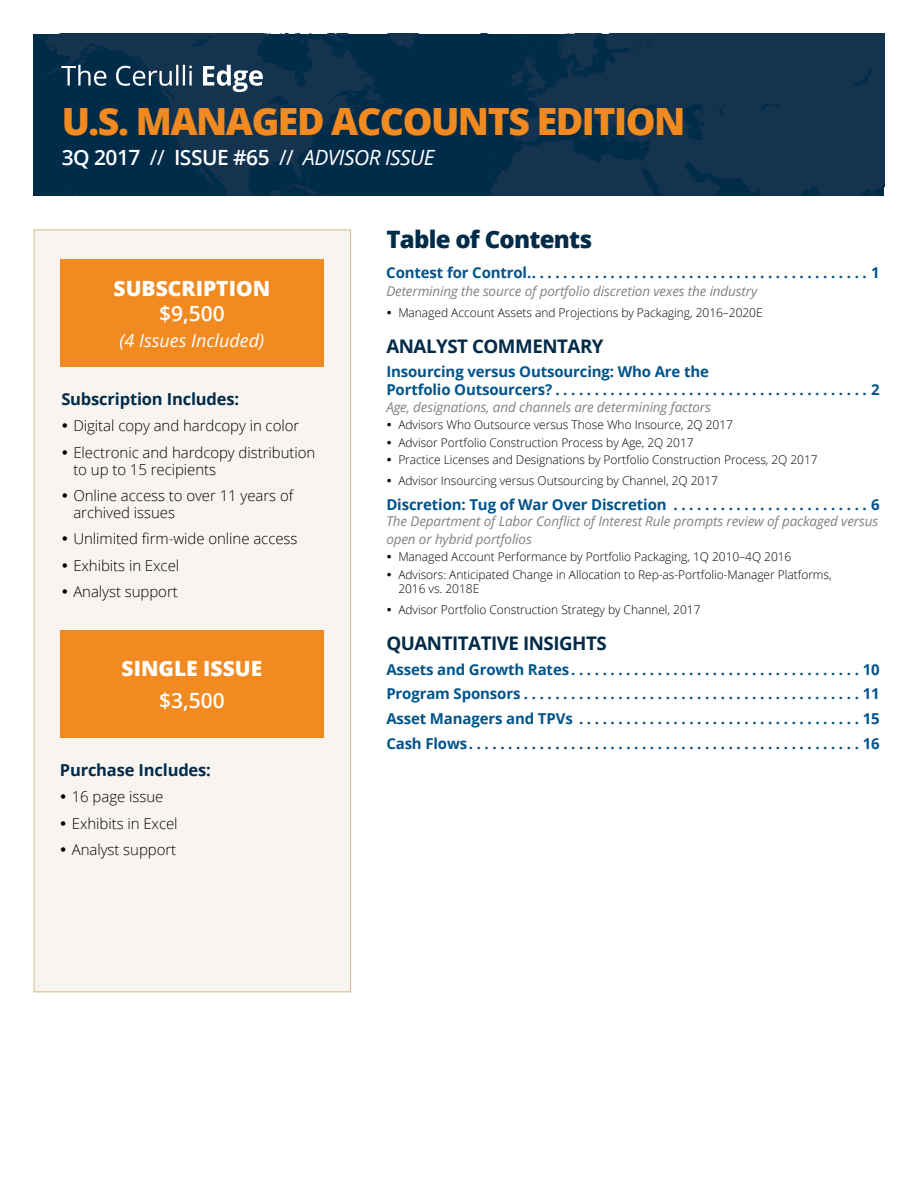
<style>
.page{position:relative;width:918px;height:1188px;background:#fff}
.page>*{position:absolute;margin:0;border:0;box-sizing:border-box;transform-origin:0 0}
.t1{font:800 37.5px "Open Sans";letter-spacing:-.04em;color:#f18a21}
.t2{font:800 24px "Open Sans";letter-spacing:-.03em;color:#002b49}
.t3{font:600 21px "Open Sans";letter-spacing:-.025em;color:#fff}
.t4{font:800 21px "Open Sans";color:#fff}
.t5{font:700 18.75px "Open Sans";letter-spacing:-.025em;color:#002b49}
.t6{font:italic 18px "Open Sans";color:#fff}
.t7{font:700 16.5px "Open Sans";letter-spacing:-.01em;color:#002b49}
.t8{font:700 15px/24.8px "Open Sans";letter-spacing:-.01em;color:#00548b}
.t9{font:300 15px/26.2px "Open Sans";letter-spacing:-.005em;color:#000}
.t10{font:italic 13.5px/18px "Open Sans";letter-spacing:-.01em;color:#808285}
.t11{font:300 12px/17.7px "Open Sans";letter-spacing:-.005em;color:#000}
.s1{font-weight:400}
.s2{font-weight:400;font-style:italic}
</style>
<div class="page">
<svg style="left:38px;top:34px;width:846px;height:162px;background:#0a2f4b"></svg>
<div style="left:34px;top:230px;width:317px;height:762px;background:#f8f5f0;border:1px solid #d2b887"></div>
<div style="left:60px;top:630px;width:264px;height:108px;background:#f18a21"></div>
<div style="left:60px;top:259px;width:264px;height:108px;background:#f18a21"></div>
<svg style="left:61px;top:65px;width:202px;height:27px"></svg>
<h1 class="t1" style="left:62px;top:93px;width:625px">U.S. MANAGED ACCOUNTS EDITION</h1>
<h3 class="t3" style="left:62px;top:143px;width:374px">3Q 2017 <span class="s1">//</span> ISSUE #65 <span class="s1">//</span> <span class="s2">ADVISOR ISSUE</span></h3>
<h3 class="t4" style="left:114px;top:272px;width:158px">SUBSCRIPTION</h3>
<h3 class="t3" style="left:159px;top:299px;width:67px">$9,500</h3>
<h3 class="t6" style="left:120px;top:328px;width:146px">(4 Issues Included)</h3>
<h3 class="t7" style="left:61px;top:388px;width:179px">Subscription Includes:</h3>
<p class="t9" style="left:73px;top:413px;width:244px">Digital copy and hardcopy in color<br>Electronic and hardcopy distribution</p>
<p class="t9" style="left:73px;top:456px;width:221px">to up to 15 recipients<br>Online access to over 11 years of</p>
<p class="t9" style="left:73px;top:499px;width:226px">archived issues<br>Unlimited firm-wide online access<br>Exhibits in Excel<br>Analyst support</p>
<h3 class="t4" style="left:122px;top:653px;width:142px">SINGLE ISSUE</h3>
<h3 class="t3" style="left:159px;top:686px;width:67px">$3,500</h3>
<h3 class="t7" style="left:60px;top:758px;width:153px">Purchase Includes:</h3>
<p class="t9" style="left:72px;top:783px;width:107px">16 page issue<br>Exhibits in Excel<br>Analyst support</p>
<h2 class="t2" style="left:386px;top:221px;width:208px">Table of Contents</h2>
<p class="t8" style="left:386px;top:260px;width:151px">Contest for Control. ...........................................</p>
<p class="t8" style="left:871px;top:260px;width:10px">1</p>
<p class="t10" style="left:386px;top:282px;width:372px">Determining the source of portfolio discretion vexes the industry</p>
<p class="t11" style="left:398px;top:303px;width:366px">Managed Account Assets and Projections by Packaging, 2016–2020E</p>
<h3 class="t5" style="left:386px;top:333px;width:219px">ANALYST COMMENTARY</h3>
<p class="t8" style="left:386px;top:363px;width:324px;line-height:18px">Insourcing versus Outsourcing: Who Are the<br>Portfolio Outsourcers? ........................................</p>
<p class="t8" style="left:871px;top:377px;width:10px">2</p>
<p class="t10" style="left:386px;top:397px;width:326px">Age, designations, and channels are determining factors</p>
<p class="t11" style="left:398px;top:416px;width:421px">Advisors Who Outsource versus Those Who Insource, 2Q 2017<br>Advisor Portfolio Construction Process by Age, 2Q 2017<br>Practice Licenses and Designations by Portfolio Construction Process, 2Q 2017</p>
<p class="t11" style="left:398px;top:471px;width:321px">Advisor Insourcing versus Outsourcing by Channel, 2Q 2017</p>
<p class="t8" style="left:386px;top:491px;width:293px">Discretion: Tug of War Over Discretion .........................</p>
<p class="t8" style="left:871px;top:491px;width:10px">6</p>
<p class="t10" style="left:386px;top:511px;width:493px">The Department of Labor Conflict of Interest Rule prompts review of packaged versus open or hybrid portfolios</p>
<p class="t11" style="left:398px;top:548px;width:435px">Managed Account Performance by Portfolio Packaging, 1Q 2010–4Q 2016<br>Advisors: Anticipated Change in Allocation to Rep-as-Portfolio-Manager Platforms,</p>
<p class="t11" style="left:398px;top:579px;width:304px;line-height:20.4px">2016 vs. 2018E<br>Advisor Portfolio Construction Strategy by Channel, 2017</p>
<h3 class="t5" style="left:386px;top:630px;width:222px">QUANTITATIVE INSIGHTS</h3>
<p class="t8" style="left:386px;top:656px;width:190px">Assets and Growth Rates .....................................</p>
<p class="t8" style="left:386px;top:656px;width:495px;text-align:justify;text-indent:477px">10<br>Program Sponsors . . . . . . . . . . . . . . . . . . . . . . . . . . . . . . . . . . . . . . . . . . . 11<br>Asset Managers and TPVs .....................................</p>
<p class="t8" style="left:863px;top:706px;width:18px">15</p>
<p class="t8" style="left:386px;top:731px;width:88px">Cash Flows ..................................................</p>
<p class="t8" style="left:863px;top:731px;width:18px">16</p>
</div>
